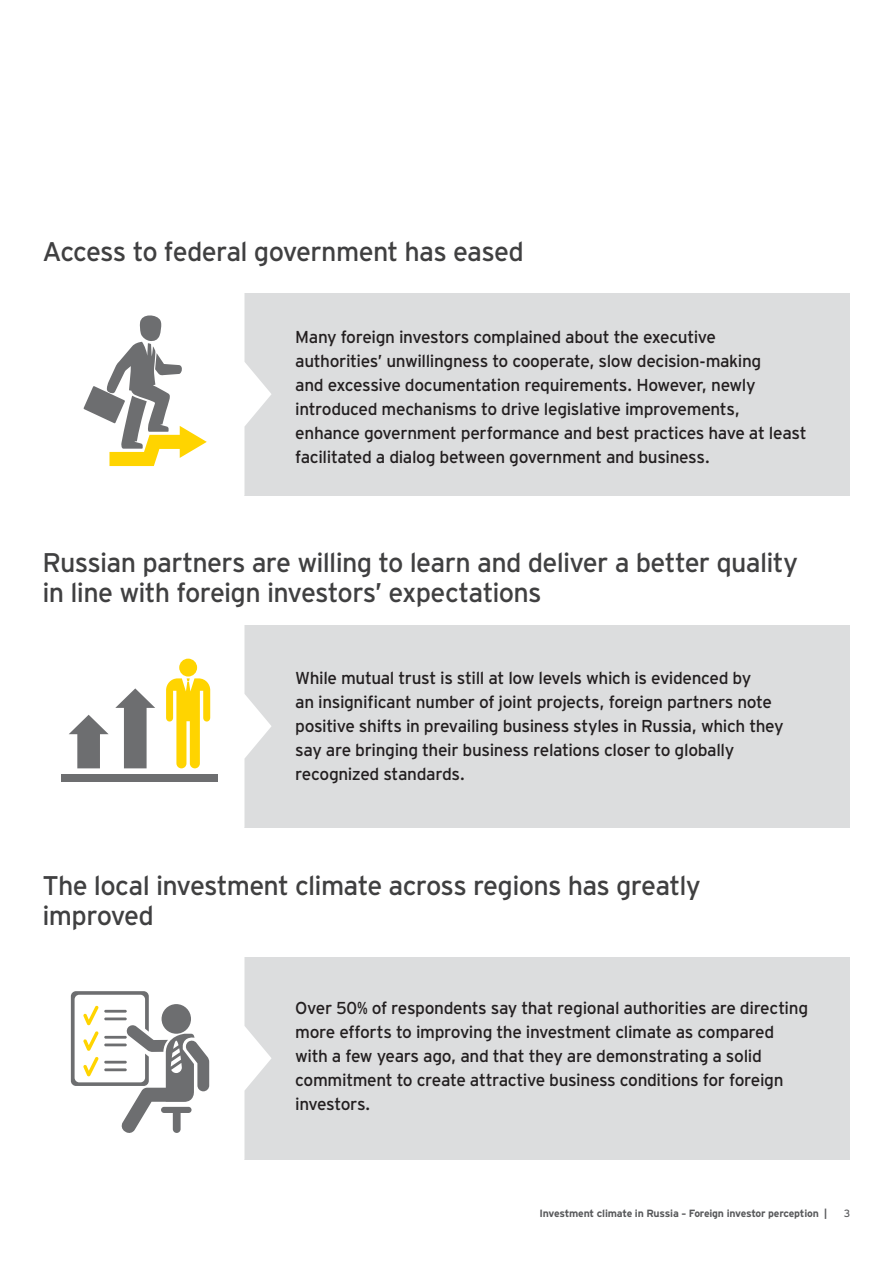
<style>
.page{position:relative;width:893px;height:1263px;background:#fff}
.page>*{position:absolute;margin:0;border:0;box-sizing:border-box;transform-origin:0 0}
.t1{font:27px/30px "EY Interstate";letter-spacing:-.03em;color:#404041}
.t2{font:17.25px/24px "EY Interstate";letter-spacing:-.02em;color:#231f20}
.t3{font:700 10.5px "EY Interstate";letter-spacing:-.02em;color:#58595b}
.t4{font:10.5px "EY Interstate";color:#58595b}
</style>
<div class="page">
<div style="left:244px;top:293px;width:606px;height:203px;background:#dcddde"></div>
<svg style="left:110px;top:293px;width:161px;height:203px"></svg>
<div style="left:244px;top:625px;width:606px;height:203px;background:#dcddde"></div>
<svg style="left:77px;top:625px;width:194px;height:203px"></svg>
<div style="left:244px;top:957px;width:606px;height:203px;background:#dcddde"></div>
<svg style="left:70px;top:957px;width:201px;height:203px"></svg>
<svg style="left:71px;top:991px;width:138px;height:143px"></svg>
<div style="left:61px;top:774px;width:157px;height:8px;background:#6d6e70"></div>
<div style="left:179px;top:659px;width:18px;height:18px;background:#ffd400;border-radius:50%"></div>
<svg style="left:166px;top:678px;width:44px;height:90px"></svg>
<svg style="left:69px;top:715px;width:40px;height:53px"></svg>
<svg style="left:115px;top:688px;width:40px;height:80px"></svg>
<svg style="left:83px;top:313px;width:124px;height:153px"></svg>
<h1 class="t1" style="left:43px;top:239px;width:483px">Access to federal government has eased</h1>
<p class="t2" style="left:295px;top:327px;width:513px">Many foreign investors complained about the executive authorities’ unwillingness to cooperate, slow decision-making<br>and excessive documentation requirements. However, newly introduced mechanisms to drive legislative improvements, enhance government performance and best practices have at least facilitated a dialog between government and business.</p>
<h1 class="t1" style="left:43px;top:551px;width:757px">Russian partners are willing to learn and deliver a better quality in line with foreign investors’ expectations</h1>
<p class="t2" style="left:295px;top:668px;width:490px">While mutual trust is still at low levels which is evidenced by<br>an insignificant number of joint projects, foreign partners note positive shifts in prevailing business styles in Russia, which they say are bringing their business relations closer to globally recognized standards.</p>
<h1 class="t1" style="left:43px;top:874px;width:660px">The local investment climate across regions has greatly improved</h1>
<p class="t2" style="left:295px;top:998px;width:514px">Over 50% of respondents say that regional authorities are directing more efforts to improving the investment climate as compared with a few years ago, and that they are demonstrating a solid commitment to create attractive business conditions for foreign investors.</p>
<p class="t3" style="left:540px;top:1209px;width:289px">Investment climate in Russia – Foreign investor perception |</p>
<p class="t4" style="left:844px;top:1210px;width:8px">3</p>
</div>
